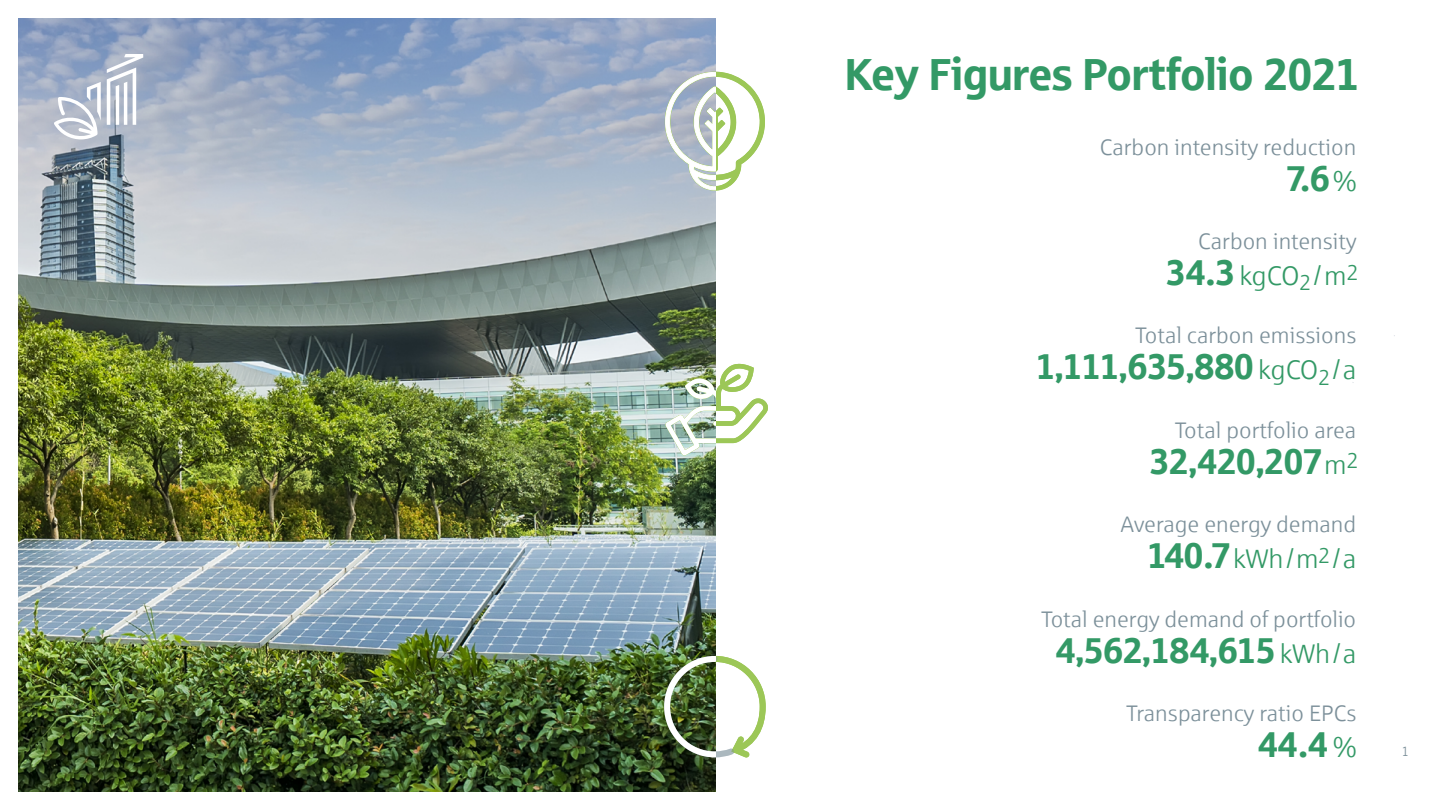
<style>
.page{position:relative;width:1440px;height:810px;background:#fff}
.page>*{position:absolute;margin:0;border:0;box-sizing:border-box;transform-origin:0 0}
.t1{font:45px "Sparkasse Head";color:#396}
.t2{font:36px "Sparkasse Head";color:#396}
.t3{font:27px "Sparkasse Lt";color:#396}
.t4{font:22.5px "Sparkasse Lt";color:#7c909a}
.t5{font:13.5px "Sparkasse Lt";color:#7c909a}
.s1{font-family:"Sparkasse Lt";font-size:27px}
.s2{font-family:"Sparkasse Head";font-size:36px}
</style>
<div class="page">
<img style="left:19px;top:19px;width:697px;height:772px">
<img style="left:665px;top:364px;width:103px;height:92px">
<svg style="left:664px;top:71px;width:101px;height:120px"></svg>
<img style="left:661px;top:653px;width:105px;height:109px">
<svg style="left:54px;top:82px;width:47px;height:58px"></svg>
<svg style="left:107px;top:54px;width:36px;height:71px"></svg>
<h1 class="t1" style="left:845px;top:46px;width:516px">Key Figures Portfolio 2021</h1>
<p class="t4" style="left:1100px;top:133px;width:258px">Carbon intensity reduction</p>
<h2 class="t2" style="left:1286px;top:155px;width:73px">7.6<span class="s1">%</span></h2>
<p class="t4" style="left:1198px;top:228px;width:160px">Carbon intensity</p>
<p class="t3" style="left:1166px;top:260px;width:194px"><span class="s2">34.3</span> kgCO<sub>2</sub>/m<sup>2</sup></p>
<p class="t4" style="left:1135px;top:322px;width:223px">Total carbon emissions</p>
<h2 class="t2" style="left:1036px;top:344px;width:321px">1,111,635,880 <span class="s1">kgCO</span><sub>2</sub><span class="s1">/a</span></h2>
<p class="t4" style="left:1175px;top:417px;width:183px">Total portfolio area</p>
<h2 class="t2" style="left:1150px;top:438px;width:210px">32,420,207<span class="s1">m</span><sup>2</sup></h2>
<p class="t4" style="left:1121px;top:511px;width:237px">Average energy demand</p>
<p class="t3" style="left:1148px;top:543px;width:210px"><span class="s2">140.7</span>kWh/m<sup>2</sup>/a</p>
<p class="t4" style="left:1041px;top:606px;width:317px">Total energy demand of portfolio</p>
<h2 class="t2" style="left:1056px;top:627px;width:302px">4,562,184,615 <span class="s1">kWh/a</span></h2>
<p class="t4" style="left:1126px;top:700px;width:232px">Transparency ratio EPCs</p>
<h2 class="t2" style="left:1258px;top:722px;width:101px">44.4 <span class="s1">%</span></h2>
<p class="t5" style="left:1402px;top:743px;width:9px">1</p>
</div>
